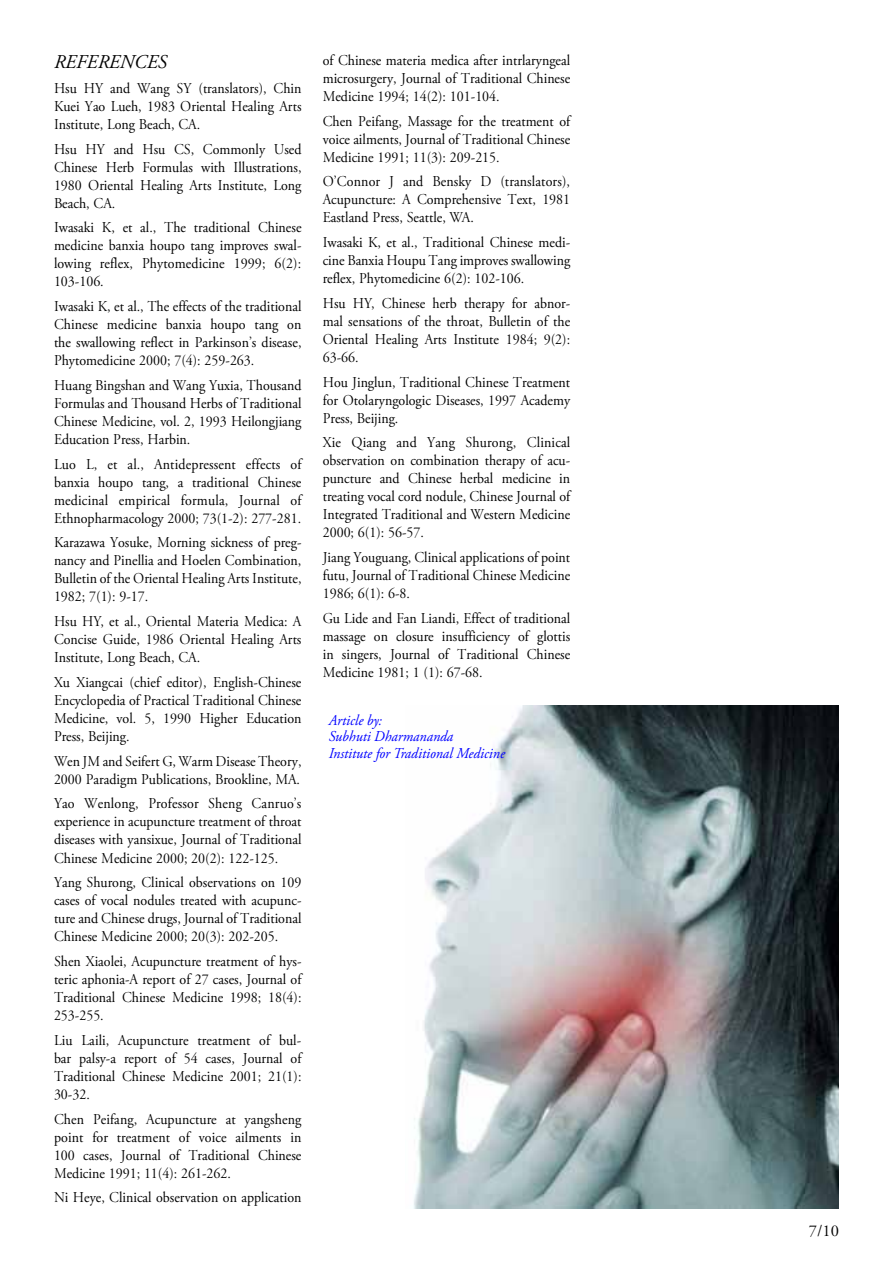
<style>
.page{position:relative;width:893px;height:1263px;background:#fff}
.page>*{position:absolute;margin:0;border:0;box-sizing:border-box;transform-origin:0 0}
.t1{font:italic 19.5px "Adobe Garamond Pro";color:#000}
.t2{font:16.5px "Adobe Garamond Pro";color:#000}
.t3{font:15px/18px "Adobe Garamond Pro";color:#000;text-align:justify;scale:.93 1}
.t4{font:italic 15px/16.5px "Adobe Garamond Pro";color:#00f;scale:.95 1}
</style>
<div class="page">
<img style="left:413px;top:706px;width:426px;height:503px">
<h1 class="t1" style="left:54px;top:50px;width:115px">REFERENCES</h1>
<p class="t3" style="left:54px;top:80px;width:268px">Hsu HY and Wang SY (translators), Chin Kuei Yao Lueh, 1983 Oriental Healing Arts Institute, Long Beach, CA.</p>
<p class="t3" style="left:54px;top:140px;width:268px">Hsu HY and Hsu CS, Commonly Used Chinese Herb Formulas with Illustrations, 1980 Oriental Healing Arts Institute, Long Beach, CA.</p>
<p class="t3" style="left:54px;top:219px;width:268px">Iwasaki K, et al., The traditional Chinese medicine banxia houpo tang improves swal&shy;lowing reflex, Phytomedicine 1999; 6(2):<br>103-106.</p>
<p class="t3" style="left:54px;top:298px;width:268px">Iwasaki K, et al., The effects of the traditional Chinese medicine banxia houpo tang on the swallowing reflect in Parkinson’s disease, Phytomedicine 2000; 7(4): 259-263.</p>
<p class="t3" style="left:54px;top:377px;width:268px">Huang Bingshan and Wang Yuxia, Thousand Formulas and Thousand Herbs of Traditional Chinese Medicine, vol. 2, 1993 Heilongjiang Education Press, Harbin.</p>
<p class="t3" style="left:54px;top:455px;width:268px">Luo L, et al., Antidepressent effects of banxia houpo tang, a traditional Chinese medicinal empirical formula, Journal of Ethnopharmacology 2000; 73(1-2): 277-281.</p>
<p class="t3" style="left:54px;top:534px;width:268px">Karazawa Yosuke, Morning sickness of preg&shy;nancy and Pinellia and Hoelen Combination, Bulletin of the Oriental Healing Arts Institute, 1982; 7(1): 9-17.</p>
<p class="t3" style="left:54px;top:613px;width:268px">Hsu HY, et al., Oriental Materia Medica: A Concise Guide, 1986 Oriental Healing Arts Institute, Long Beach, CA.</p>
<p class="t3" style="left:54px;top:674px;width:268px">Xu Xiangcai (chief editor), English-Chinese Encyclopedia of Practical Traditional Chinese Medicine, vol. 5, 1990 Higher Education Press, Beijing.</p>
<p class="t3" style="left:54px;top:752px;width:268px">Wen JM and Seifert G, Warm Disease Theory,<br>2000 Paradigm Publications, Brookline, MA.</p>
<p class="t3" style="left:54px;top:795px;width:268px">Yao Wenlong, Professor Sheng Canruo’s experience in acupuncture treatment of throat diseases with yansixue, Journal of Traditional Chinese Medicine 2000; 20(2): 122-125.</p>
<p class="t3" style="left:54px;top:874px;width:268px">Yang Shurong, Clinical observations on 109 cases of vocal nodules treated with acupunc&shy;ture and Chinese drugs, Journal of Traditional Chinese Medicine 2000; 20(3): 202-205.</p>
<p class="t3" style="left:54px;top:953px;width:268px">Shen Xiaolei, Acupuncture treatment of hys&shy;teric aphonia-A report of 27 cases, Journal of Traditional Chinese Medicine 1998; 18(4):<br>253-255.</p>
<p class="t3" style="left:54px;top:1031px;width:268px">Liu Laili, Acupuncture treatment of bul&shy;bar palsy-a report of 54 cases, Journal of Traditional Chinese Medicine 2001; 21(1):<br>30-32.</p>
<p class="t3" style="left:54px;top:1110px;width:268px">Chen Peifang, Acupuncture at yangsheng point for treatment of voice ailments in 100 cases, Journal of Traditional Chinese Medicine 1991; 11(4): 261-262.</p>
<p class="t3" style="left:54px;top:1189px;width:268px">Ni Heye, Clinical observation on application</p>
<p class="t3" style="left:323px;top:52px;width:268px">of Chinese materia medica after intrlaryngeal microsurgery, Journal of Traditional Chinese Medicine 1994; 14(2): 101-104.</p>
<p class="t3" style="left:323px;top:112px;width:268px">Chen Peifang, Massage for the treatment of voice ailments, Journal of Traditional Chinese Medicine 1991; 11(3): 209-215.</p>
<p class="t3" style="left:323px;top:173px;width:268px">O’Connor J and Bensky D (translators), Acupuncture: A Comprehensive Text, 1981<br>Eastland Press, Seattle, WA.</p>
<p class="t3" style="left:323px;top:234px;width:268px">Iwasaki K, et al., Traditional Chinese medi&shy;cine Banxia Houpu Tang improves swallowing reflex, Phytomedicine 6(2): 102-106.</p>
<p class="t3" style="left:323px;top:295px;width:268px">Hsu HY, Chinese herb therapy for abnor&shy;mal sensations of the throat, Bulletin of the Oriental Healing Arts Institute 1984; 9(2):<br>63-66.</p>
<p class="t3" style="left:323px;top:373px;width:268px">Hou Jinglun, Traditional Chinese Treatment for Otolaryngologic Diseases, 1997 Academy Press, Beijing.</p>
<p class="t3" style="left:323px;top:434px;width:268px">Xie Qiang and Yang Shurong, Clinical observation on combination therapy of acu&shy;puncture and Chinese herbal medicine in treating vocal cord nodule, Chinese Journal of Integrated Traditional and Western Medicine 2000; 6(1): 56-57.</p>
<p class="t3" style="left:323px;top:549px;width:268px">Jiang Youguang, Clinical applications of point futu, Journal of Traditional Chinese Medicine 1986; 6(1): 6-8.</p>
<p class="t3" style="left:323px;top:610px;width:268px">Gu Lide and Fan Liandi, Effect of traditional massage on closure insufficiency of glottis in singers, Journal of Traditional Chinese Medicine 1981; 1 (1): 67-68.</p>
<p class="t4" style="left:329px;top:712px;width:187px">Article by:<br>Subhuti Dharmananda<br>Institute for Traditional Medicine</p>
<p class="t2" style="left:809px;top:1220px;width:32px">7/10</p>
</div>
